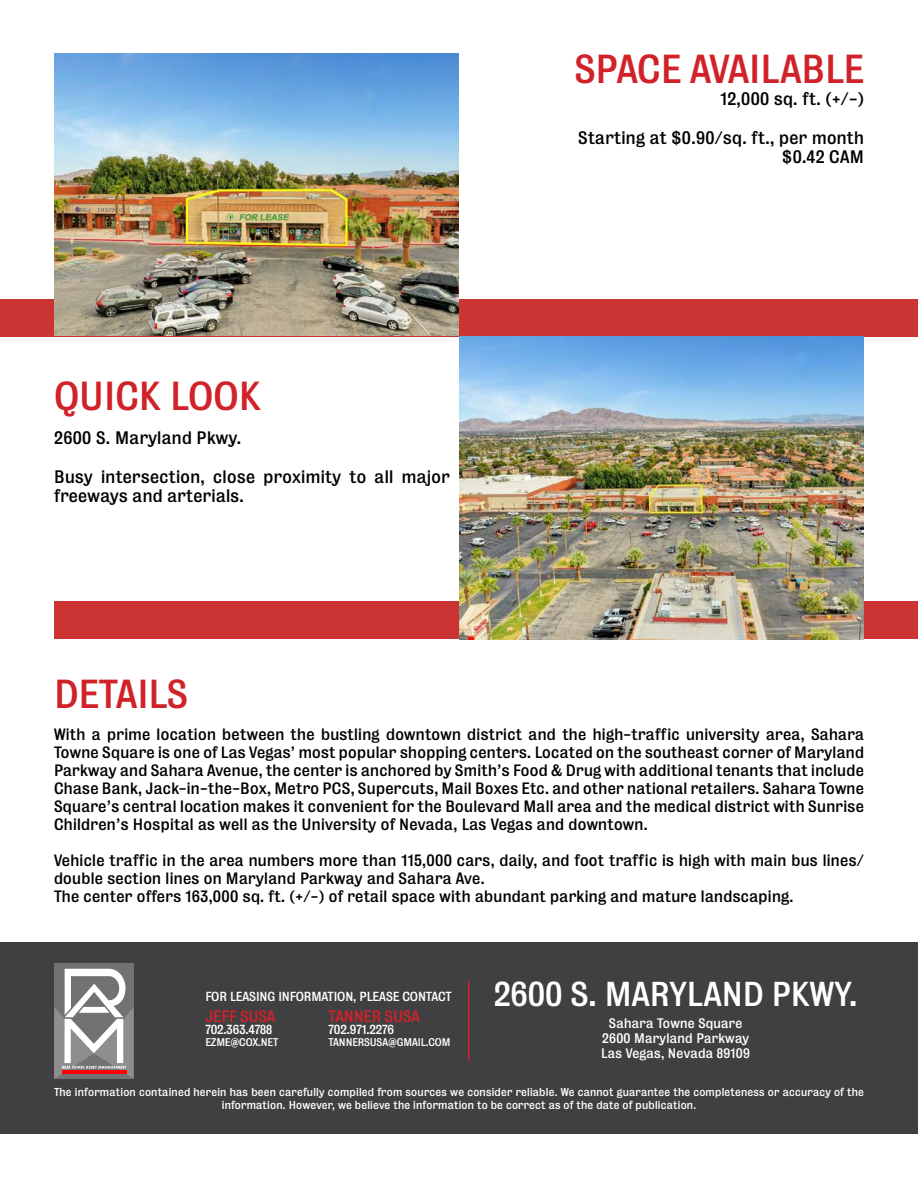
<style>
.page{position:relative;width:918px;height:1188px;background:#fff}
.page>*{position:absolute;margin:0;border:0;box-sizing:border-box;transform-origin:0 0}
.t1{font:36.9px "Bureau Grot Five Three";letter-spacing:-.005em;color:#d12229}
.t2{font:31.5px "Bureau Grot Five Three";color:#fff}
.t3{font:16.5px/19.5px "Bureau Grot Five Three";letter-spacing:.02em;color:#000}
.t4{font:15px/18px "Bureau Grot Five Three";letter-spacing:.02em;color:#000;text-align:justify}
.t5{font:15px "Bureau Grot Five Three";letter-spacing:-.01em;color:#d12229}
.t6{font:12.6px/15.1px "Bureau Grot Five Three";letter-spacing:.02em;color:#fff;text-align:center}
.t7{font:12px "Bureau Grot Five Three";letter-spacing:-.01em;color:#fff}
.t8{font:10.5px/12.6px "Bureau Grot Five Three";letter-spacing:.02em;color:#fff;text-align:center}
.t9{font:10.2px "Bureau Grot Five Three";letter-spacing:.015em;color:#fff}
</style>
<div class="page">
<div style="left:54px;top:602px;width:864px;height:37px;background:#c33"></div>
<div style="left:0;top:299px;width:918px;height:38px;background:#c33"></div>
<div style="left:0;top:943px;width:918px;height:191px;background:#404042"></div>
<hr style="left:468px;top:980px;width:1px;height:81px;background:#d12229">
<div style="left:54px;top:963px;width:79px;height:116px;background:#727272"></div>
<svg style="left:54px;top:969px;width:79px;height:109px"></svg>
<img style="left:459px;top:337px;width:405px;height:302px">
<img style="left:54px;top:54px;width:405px;height:282px">
<h1 class="t1" style="left:54px;top:375px;width:208px">qu ick look</h1>
<p class="t3" style="left:54px;top:428px;width:189px">2600 S. M aryland Pkwy.</p>
<p class="t3" style="left:54px;top:467px;width:397px">Busy intersection, close proximity to all major freeways and arterials.</p>
<h1 class="t1" style="left:54px;top:672px;width:136px">details</h1>
<h1 class="t1" style="left:574px;top:48px;width:287px">space available</h1>
<p class="t3" style="left:721px;top:89px;width:145px">12,000 sq. ft. (+/-)</p>
<p class="t3" style="left:782px;top:128px;width:83px;text-indent:-204px">Starting at $0.90/sq. ft., per month $0.42 CAM</p>
<p class="t4" style="left:54px;top:726px;width:812px">With a prime location between the bustling downtown district and the high-traffic university area, Sahara Towne Square is one of Las Vegas’ most popular shopping centers. Located on the southeast corner of M aryland Parkway and Sahara Avenue, the center is anchored by Smith’s Food &amp; Drug with additional tenants that include Chase Bank, Jack-in-the-Box, M etro PCS, Supercuts, M ail Boxes Etc. and other national retailers. Sahara Towne Square’s central location makes it convenient for the Boulevard M all area and the medical district with Sunrise Children’s Hospital as well as the University of N evada, Las Vegas and downtown.</p>
<p class="t4" style="left:54px;top:852px;width:812px;text-align:left">Vehicle traffic in the area numbers more than 115,000 cars, daily, and foot traffic is high with main bus lines/ double section lines on M aryland Parkway and Sahara Ave.<br>The center offers 163,000 sq. ft. (+/-) of retail space with abundant parking and mature landscaping.</p>
<p class="t7" style="left:205px;top:990px;width:241px">For Leasing I nformation, Please Contact</p>
<p class="t5" style="left:205px;top:1007px;width:63px">JEFF SUSA</p>
<p class="t7" style="left:205px;top:1022px;width:68px">702.363.4788</p>
<p class="t9" style="left:205px;top:1036px;width:69px">ezme@cox.net</p>
<p class="t5" style="left:329px;top:1007px;width:93px">Tanner Susa</p>
<p class="t7" style="left:329px;top:1022px;width:67px">702.971.2276</p>
<p class="t9" style="left:329px;top:1036px;width:123px">tannersusa@gmail.com</p>
<h2 class="t2" style="left:494px;top:975px;width:365px">2600 s. maryland pkwy.</h2>
<p class="t6" style="left:601px;top:1016px;width:150px">Sahara Towne Square<br>2600 M aryland Parkway<br>Las Vegas, N evada 89109</p>
<p class="t8" style="left:54px;top:1086px;width:812px">The information contained herein has been carefully compiled from sources we consider reliable. We cannot guarantee the completeness or accuracy of the information. However, we believe the information to be correct as of the date of publication.</p>
</div>
